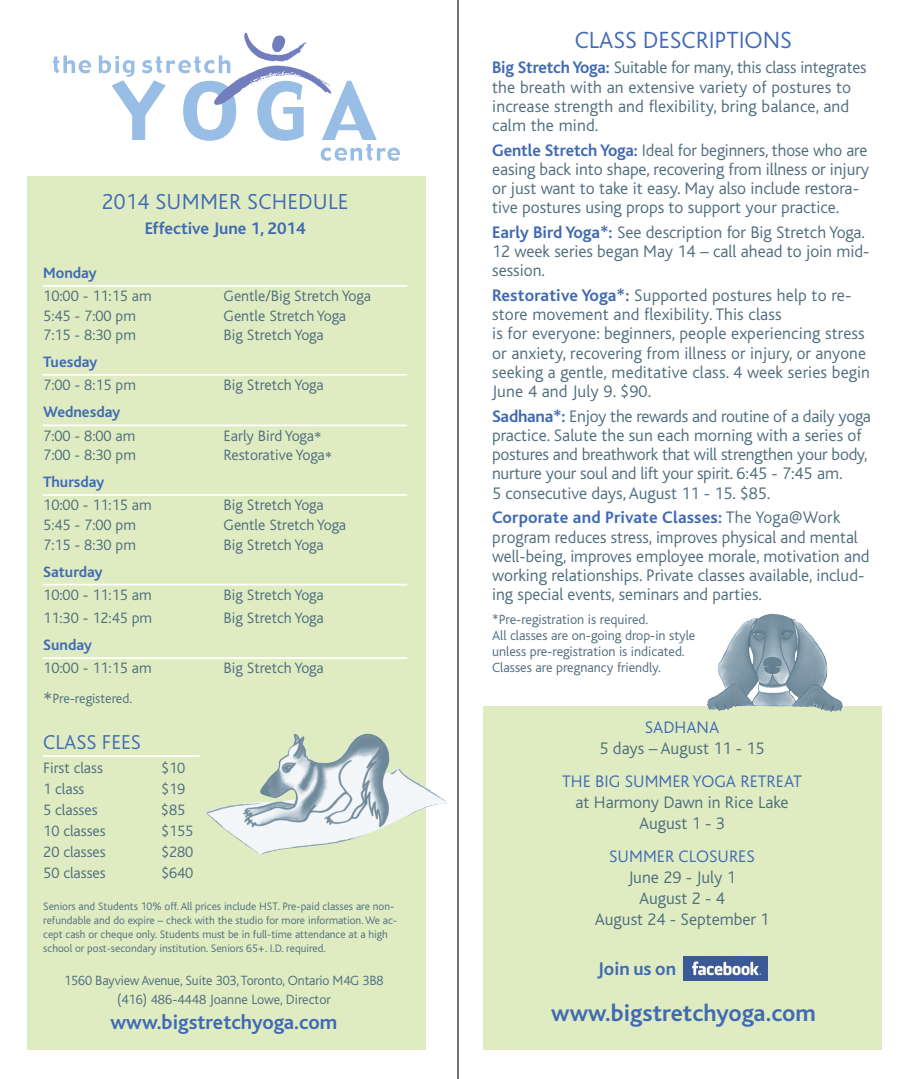
<style>
.page{position:relative;width:910px;height:1079px;background:#fff}
.page>*{position:absolute;margin:0;border:0;box-sizing:border-box;transform-origin:0 0}
.t1{font:700 24.5px "Bliss";color:#406ab4}
.t2{font:300 24.5px "Bliss";color:#406ab4}
.t3{font:300 22.75px "Bliss";letter-spacing:.01em;color:#406ab4}
.t4{font:700 21px "Bliss";color:#406ab4}
.t5{font:300 21px "Bliss";color:#406ab4}
.t6{font:700 19.25px "Bliss";color:#406ab4}
.t7{font:300 17.5px/19.2px "Bliss";color:#4e6d7e}
.t8{font:300 17.5px "Bliss";color:#406ab4}
.t9{font:700 17.5px "Bliss";color:#406ab4}
.t10{font:300 15.75px "Bliss";color:#4e6d7e}
.t11{font:700 15.75px "Bliss";color:#406ab4}
.t12{font:300 14px/15.8px "Bliss";color:#4e6d7e;text-align:center}
.t13{font:300 11.38px/14px "Bliss";color:#4e6d7e}
.s1{font-size:19.25px}
.s2{font-weight:700;color:#406ab4}
</style>
<div class="page">
<svg style="left:457px;top:0;width:425px;height:1078px"></svg>
<div style="left:27px;top:176px;width:398px;height:873px;background:#dfecc1"></div>
<svg style="left:257px;top:107px;width:47px;height:34px"></svg>
<svg style="left:53px;top:55px;width:38px;height:18px"></svg>
<svg style="left:99px;top:55px;width:137px;height:86px"></svg>
<svg style="left:321px;top:81px;width:79px;height:80px"></svg>
<img style="left:211px;top:32px;width:121px;height:75px">
<hr style="left:43px;top:285px;width:364px;height:2px;background:#fff">
<hr style="left:43px;top:374px;width:364px;height:1px;background:#fff">
<hr style="left:43px;top:424px;width:364px;height:2px;background:#fff">
<hr style="left:43px;top:494px;width:364px;height:2px;background:#fff">
<hr style="left:43px;top:583px;width:364px;height:2px;background:#fff">
<hr style="left:43px;top:657px;width:364px;height:2px;background:#fff">
<hr style="left:43px;top:755px;width:157px;height:2px;background:#fff">
<img style="left:205px;top:733px;width:242px;height:122px">
<div style="left:483px;top:706px;width:398px;height:343px;background:#dfecc1"></div>
<img style="left:704px;top:613px;width:139px;height:99px">
<img style="left:683px;top:956px;width:84px;height:24px">
<h2 class="t3" style="left:102px;top:193px;width:248px">2014 SUMMER SCHEDULE</h2>
<p class="t9" style="left:145px;top:221px;width:162px">Effective June 1, 2014</p>
<p class="t11" style="left:43px;top:266px;width:55px">Monday</p>
<p class="t10" style="left:43px;top:289px;width:110px">10:00 - 11:15 am</p>
<p class="t10" style="left:224px;top:289px;width:149px">Gentle/Big Stretch Yoga</p>
<p class="t10" style="left:43px;top:309px;width:94px">5:45 - 7:00 pm</p>
<p class="t10" style="left:224px;top:309px;width:124px">Gentle Stretch Yoga</p>
<p class="t10" style="left:43px;top:329px;width:94px">7:15 - 8:30 pm</p>
<p class="t10" style="left:224px;top:329px;width:102px">Big Stretch Yoga</p>
<p class="t11" style="left:43px;top:356px;width:56px">Tuesday</p>
<p class="t10" style="left:43px;top:379px;width:94px">7:00 - 8:15 pm</p>
<p class="t10" style="left:224px;top:379px;width:102px">Big Stretch Yoga</p>
<p class="t11" style="left:43px;top:406px;width:79px">Wednesday</p>
<p class="t10" style="left:43px;top:429px;width:94px">7:00 - 8:00 am</p>
<p class="t10" style="left:223px;top:429px;width:100px">Early Bird Yoga*</p>
<p class="t10" style="left:43px;top:449px;width:94px">7:00 - 8:30 pm</p>
<p class="t10" style="left:224px;top:449px;width:110px">Restorative Yoga*</p>
<p class="t11" style="left:43px;top:476px;width:63px">Thursday</p>
<p class="t10" style="left:43px;top:499px;width:110px">10:00 - 11:15 am</p>
<p class="t10" style="left:224px;top:499px;width:102px">Big Stretch Yoga</p>
<p class="t10" style="left:43px;top:519px;width:94px">5:45 - 7:00 pm</p>
<p class="t10" style="left:224px;top:519px;width:124px">Gentle Stretch Yoga</p>
<p class="t10" style="left:43px;top:539px;width:94px">7:15 - 8:30 pm</p>
<p class="t10" style="left:224px;top:539px;width:102px">Big Stretch Yoga</p>
<p class="t11" style="left:43px;top:565px;width:61px">Saturday</p>
<p class="t10" style="left:43px;top:589px;width:110px">10:00 - 11:15 am</p>
<p class="t10" style="left:224px;top:589px;width:102px">Big Stretch Yoga</p>
<p class="t10" style="left:43px;top:612px;width:110px">11:30 - 12:45 pm</p>
<p class="t10" style="left:224px;top:612px;width:102px">Big Stretch Yoga</p>
<p class="t11" style="left:43px;top:639px;width:50px">Sunday</p>
<p class="t10" style="left:43px;top:662px;width:110px">10:00 - 11:15 am</p>
<p class="t10" style="left:224px;top:662px;width:102px">Big Stretch Yoga</p>
<p class="t12" style="left:43px;top:691px;width:90px"><span class="s1">*</span>Pre-registered.</p>
<p class="t5" style="left:43px;top:734px;width:99px">CLASS FEES</p>
<p class="t10" style="left:43px;top:762px;width:61px">First class</p>
<p class="t10" style="left:161px;top:762px;width:26px">$10</p>
<p class="t10" style="left:43px;top:783px;width:43px">1 class</p>
<p class="t10" style="left:161px;top:783px;width:26px">$19</p>
<p class="t10" style="left:43px;top:804px;width:56px">5 classes</p>
<p class="t10" style="left:161px;top:804px;width:26px">$85</p>
<p class="t10" style="left:43px;top:825px;width:64px">10 classes</p>
<p class="t10" style="left:161px;top:825px;width:34px">$155</p>
<p class="t10" style="left:43px;top:846px;width:64px">20 classes</p>
<p class="t10" style="left:161px;top:846px;width:34px">$280</p>
<p class="t10" style="left:43px;top:867px;width:64px">50 classes</p>
<p class="t10" style="left:161px;top:867px;width:34px">$640</p>
<p class="t13" style="left:43px;top:900px;width:355px">Seniors and Students 10% off. All prices include HST. Pre-paid classes are non&shy;refundable and do expire – check with the studio for more information. We ac&shy;cept cash or cheque only. Students must be in full-time attendance at a high school or post-secondary institution. Seniors 65+. I.D. required.</p>
<p class="t12" style="left:64px;top:972px;width:321px;line-height:19.2px">1560 Bayview Avenue, Suite 303, Toronto, Ontario M4G 3B8 (416) 486-4448 Joanne Lowe, Director</p>
<p class="t4" style="left:110px;top:1014px;width:228px">www.bigstretchyoga.com</p>
<h1 class="t2" style="left:575px;top:31px;width:219px">CLASS DESCRIPTIONS</h1>
<p class="t7" style="left:492px;top:59px;width:376px"><span class="s2">Big Stretch Yoga:</span> Suitable for many, this class integrates the breath with an extensive variety of postures to increase strength and flexibility, bring balance, and calm the mind.</p>
<p class="t7" style="left:492px;top:142px;width:378px"><span class="s2">Gentle Stretch Yoga:</span> Ideal for beginners, those who are easing back into shape, recovering from illness or injury or just want to take it easy. May also include restora&shy;tive postures using props to support your practice.</p>
<p class="t7" style="left:492px;top:224px;width:379px"><span class="s2">Early Bird Yoga*:</span> See description for Big Stretch Yoga.<br>12 week series began May 14 – call ahead to join mid&shy;session.</p>
<p class="t7" style="left:492px;top:287px;width:379px"><span class="s2">Restorative Yoga*:</span> Supported postures help to re&shy;store movement and flexibility. This class<br>is for everyone: beginners, people experiencing stress or anxiety, recovering from illness or injury, or anyone seeking a gentle, meditative class. 4 week series begin June 4 and July 9. $90.</p>
<p class="t7" style="left:492px;top:408px;width:380px"><span class="s2">Sadhana*:</span> Enjoy the rewards and routine of a daily yoga practice. Salute the sun each morning with a series of postures and breathwork that will strengthen your body, nurture your soul and lift your spirit. 6:45 - 7:45 am.<br>5 consecutive days, August 11 - 15. $85.</p>
<p class="t7" style="left:492px;top:509px;width:379px"><span class="s2">Corporate and Private Classes:</span> The Yoga@Work program reduces stress, improves physical and mental well-being, improves employee morale, motivation and working relationships. Private classes available, includ&shy;ing special events, seminars and parties.</p>
<p class="t12" style="left:492px;top:613px;width:205px;text-align:left">*Pre-registration is required.<br>All classes are on-going drop-in style unless pre-registration is indicated.<br>Classes are pregnancy friendly.</p>
<p class="t8" style="left:645px;top:720px;width:76px">SADHANA</p>
<p class="t7" style="left:599px;top:740px;width:166px">5 days – August 11 - 15</p>
<p class="t8" style="left:562px;top:774px;width:241px">THE BIG SUMMER YOGA RETREAT</p>
<p class="t7" style="left:575px;top:793px;width:215px;line-height:21px;text-align:center">at Harmony Dawn in Rice Lake<br>August 1 - 3</p>
<p class="t8" style="left:609px;top:849px;width:147px">SUMMER CLOSURES</p>
<p class="t7" style="left:595px;top:868px;width:176px;line-height:21px;text-align:center">June 29 - July 1<br>August 2 - 4<br>August 24 - September 1</p>
<p class="t6" style="left:597px;top:961px;width:80px">Join us on</p>
<h1 class="t1" style="left:551px;top:1003px;width:266px">www.bigstretchyoga.com</h1>
</div>
